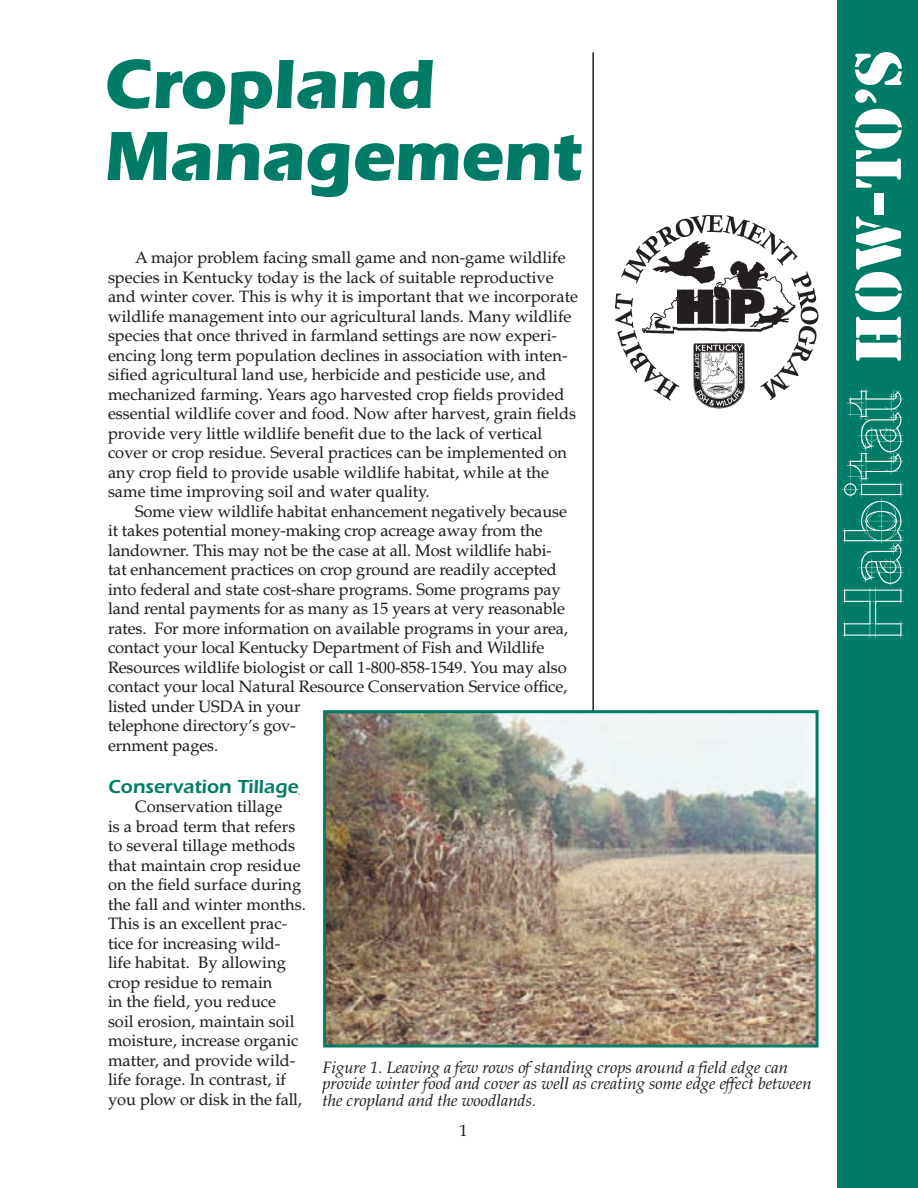
<style>
.page{position:relative;width:918px;height:1188px;background:#fff}
.page>*{position:absolute;margin:0;border:0;box-sizing:border-box;transform-origin:0 0}
.t1{font:700 72px "Itc Eras";letter-spacing:-.01em;color:#007c66}
.t2{font:60px "Stencil";color:#fff}
.t3{font:600 19.5px "Itc Eras";color:#007c66}
.t4{font:16.5px/19.5px "Palatino";color:#231f20}
.t5{font:italic 16.5px/16.5px "Palatino";color:#231f20}
.s1{font-family:"Rubino Sans ICG";font-size:90px}
</style>
<div class="page">
<div style="left:837px;top:0;width:81px;height:1188px;background:#007c66"></div>
<hr style="left:592px;top:52px;width:2px;height:665px;background:#231f20">
<img style="left:615px;top:215px;width:203px;height:193px">
<img style="left:327px;top:714px;width:488px;height:330px">
<div style="left:323px;top:710px;width:496px;height:338px;border:3px solid #007c66"></div>
<p class="t1" style="left:104px;top:42px;width:333px">Cropland</p>
<p class="t1" style="left:104px;top:114px;width:480px">Management</p>
<p class="t4" style="left:108px;top:248px;width:472px;text-indent:27px">A major problem facing small game and non-game wildlife species in Kentucky today is the lack of suitable reproductive and winter cover. This is why it is important that we incorporate wildlife management into our agricultural lands. Many wildlife species that once thrived in farmland settings are now experi&shy;encing long term population declines in association with inten&shy;sified agricultural land use, herbicide and pesticide use, and mechanized farming. Years ago harvested crop fields provided essential wildlife cover and food. Now after harvest, grain fields provide very little wildlife benefit due to the lack of vertical cover or crop residue. Several practices can be implemented on any crop field to provide usable wildlife habitat, while at the same time improving soil and water quality.</p>
<p class="t4" style="left:108px;top:502px;width:462px;text-indent:27px">Some view wildlife habitat enhancement negatively because it takes potential money-making crop acreage away from the landowner. This may not be the case at all. Most wildlife habi&shy;tat enhancement practices on crop ground are readily accepted into federal and state cost-share programs. Some programs pay land rental payments for as many as 15 years at very reasonable rates. For more information on available programs in your area, contact your local Kentucky Department of Fish and Wildlife Resources wildlife biologist or call 1-800-858-1549. You may also contact your local Natural Resource Conservation Service office, listed under USDA in your<br>telephone directory’s gov-<br>ernment pages.</p>
<p class="t3" style="left:108px;top:775px;width:192px">Conservation Tillage</p>
<p class="t4" style="left:108px;top:797px;width:199px;text-indent:27px">Conservation tillage<br>is a broad term that refers to several tillage methods that maintain crop residue on the field surface during the fall and winter months.<br>This is an excellent prac&shy;tice for increasing wild&shy;life habitat. By allowing crop residue to remain<br>in the field, you reduce soil erosion, maintain soil moisture, increase organic matter, and provide wild&shy;life forage. In contrast, if you plow or disk in the fall,</p>
<p class="t5" style="left:322px;top:1059px;width:491px">Figure 1. Leaving a few rows of standing crops around a field edge can provide winter food and cover as well as creating some edge effect between the cropland and the woodlands.</p>
<p class="t4" style="left:459px;top:1121px;width:10px">1</p>
<p class="t2" style="left:840px;top:639px;width:591px;rotate:-90deg"><span class="s1">Habitat</span> How-to’s</p>
</div>
